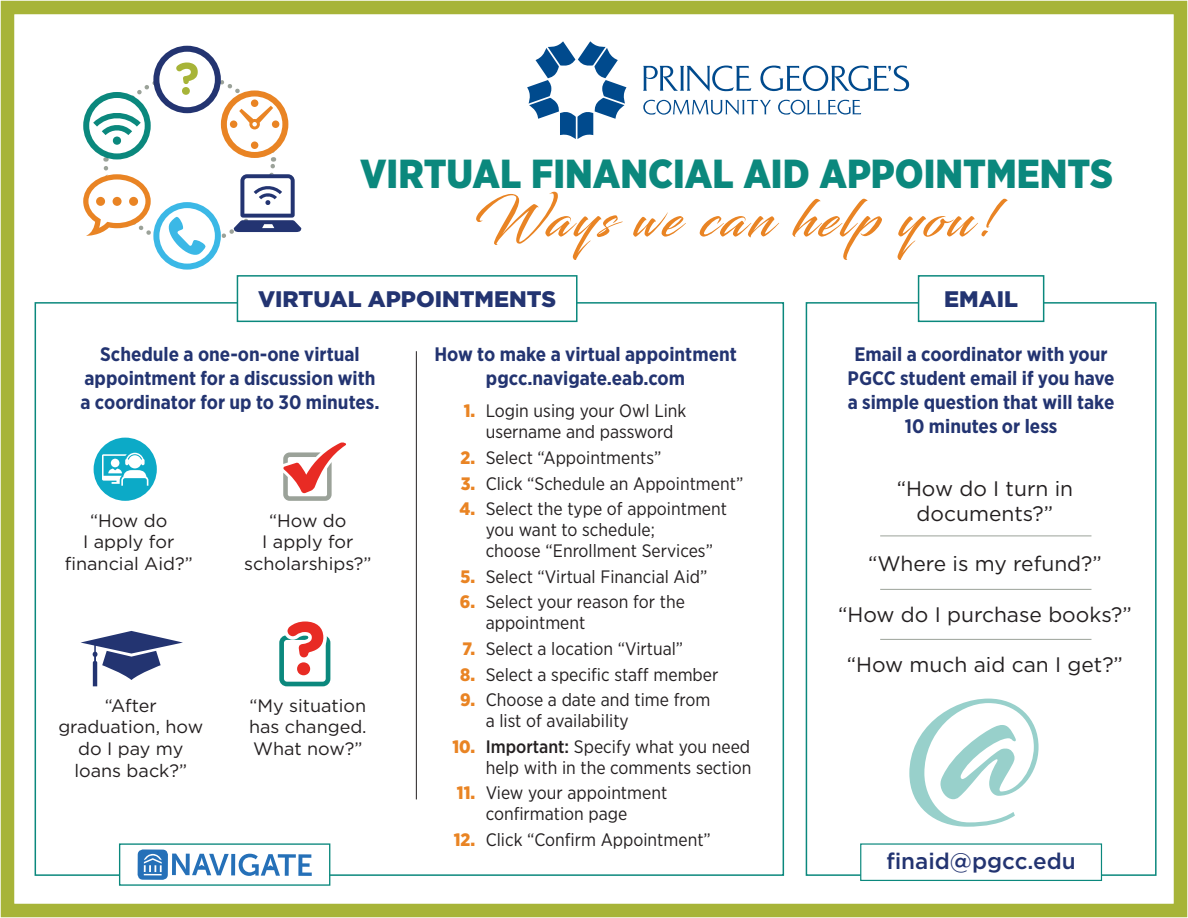
<style>
.page{position:relative;width:1188px;height:918px;background:#fff}
.page>*{position:absolute;margin:0;border:0;box-sizing:border-box;transform-origin:0 0}
.t1{font:51px "Blacksword";letter-spacing:.07em;color:#e98424}
.t2{font:900 40.5px "Gotham Narrow";color:#0b887d}
.t3{font:900 22.5px "Gotham";color:#233471}
.t4{font:500 22.5px "Gotham";color:#233471}
.t5{font:21px/25.2px "Gotham";color:#231f20;text-align:center}
.t6{font:700 19.5px/24px "Gotham Narrow";color:#233471;text-align:center}
.t7{font:18px/21px "Gotham Narrow";color:#231f20}
.t8{font:18px/21.6px "Gotham";color:#231f20;text-align:center}
.s1{font-weight:900;color:#e98424}
.s2{font-weight:500}
</style>
<div class="page">
<div style="left:1px;top:1px;width:1186px;height:916px;border:14px solid #a7b438"></div>
<svg style="left:527px;top:41px;width:100px;height:98px"></svg>
<svg style="left:643px;top:65px;width:108px;height:27px"></svg>
<svg style="left:760px;top:65px;width:149px;height:26px"></svg>
<svg style="left:643px;top:100px;width:128px;height:15px"></svg>
<svg style="left:778px;top:100px;width:83px;height:15px"></svg>
<svg style="left:83px;top:45px;width:218px;height:225px"></svg>
<div style="left:237px;top:275px;width:341px;height:47px;background:#fff;border:2px solid #0b887d"></div>
<hr style="left:416px;top:351px;width:1px;height:448px;background:#231f20">
<div style="left:94px;top:438px;width:63px;height:63px;background:#0caac7;border-radius:50%"></div>
<svg style="left:102px;top:453px;width:46px;height:33px"></svg>
<svg style="left:283px;top:442px;width:63px;height:59px"></svg>
<svg style="left:81px;top:631px;width:102px;height:55px"></svg>
<div style="left:279px;top:635px;width:51px;height:51px;border:5px solid #0b887d;border-radius:5px"></div>
<svg style="left:282px;top:621px;width:47px;height:60px"></svg>
<div style="left:806px;top:302px;width:351px;height:574px;border:2px solid #0b887d"></div>
<div style="left:918px;top:275px;width:126px;height:47px;background:#fff;border:2px solid #0b887d"></div>
<div style="left:119px;top:843px;width:211px;height:43px;background:#fff;border:1px solid #0b887d"></div>
<svg style="left:172px;top:854px;width:57px;height:21px"></svg>
<svg style="left:231px;top:854px;width:4px;height:21px"></svg>
<svg style="left:239px;top:854px;width:73px;height:22px"></svg>
<div style="left:138px;top:849px;width:30px;height:31px;background:#2570b8;border-radius:5px"></div>
<svg style="left:144px;top:854px;width:18px;height:21px"></svg>
<div style="left:860px;top:843px;width:242px;height:38px;background:#fff;border:1px solid #0b887d"></div>
<hr style="left:880px;top:536px;width:211px;height:1px;background:#9ba299">
<hr style="left:880px;top:589px;width:211px;height:1px;background:#9ba299">
<hr style="left:880px;top:639px;width:211px;height:1px;background:#9ba299">
<svg style="left:909px;top:699px;width:130px;height:128px"></svg>
<h2 class="t2" style="left:360px;top:147px;width:754px">VIRTUAL FINANCIAL AID APPOINTMENTS</h2>
<h1 class="t1" style="left:475px;top:189px;width:525px">Ways we can help you!</h1>
<p class="t3" style="left:258px;top:283px;width:300px">VIRTUAL APPOINTMENTS</p>
<p class="t6" style="left:80px;top:342px;width:301px">Schedule a one-on-one virtual appointment for a discussion with a coordinator for up to 30 minutes.</p>
<p class="t6" style="left:434px;top:342px;width:304px">How to make a virtual appointment pgcc.navigate.eab.com</p>
<p class="t3" style="left:944px;top:283px;width:75px">EMAIL</p>
<p class="t6" style="left:848px;top:342px;width:268px">Email a coordinator with your<br>PGCC student email if you have a simple question that will take<br>10 minutes or less</p>
<p class="t7" style="left:464px;top:400px;width:224px;text-align:center"><span class="s1">1.</span> Login using your Owl Link username and password</p>
<p class="t7" style="left:461px;top:447px;width:202px"><span class="s1">2.</span> Select “Appointments”</p>
<p class="t7" style="left:461px;top:472px;width:284px"><span class="s1">3.</span> Click “Schedule an Appointment”</p>
<p class="t7" style="left:486px;top:498px;width:243px;text-indent:-26px"><span class="s1">4.</span> Select the type of appointment you want to schedule;<br>choose “Enrollment Services”</p>
<p class="t7" style="left:461px;top:566px;width:248px"><span class="s1">5.</span> Select “Virtual Financial Aid”</p>
<p class="t7" style="left:486px;top:591px;width:201px;text-indent:-26px"><span class="s1">6.</span> Select your reason for the appointment</p>
<p class="t7" style="left:462px;top:638px;width:222px"><span class="s1">7.</span> Select a location “Virtual”</p>
<p class="t7" style="left:460px;top:663px;width:260px"><span class="s1">8.</span> Select a specific staff member</p>
<p class="t7" style="left:486px;top:689px;width:226px;text-indent:-26px"><span class="s1">9.</span> Choose a date and time from a list of availability</p>
<p class="t7" style="left:452px;top:736px;width:301px;text-align:right"><span class="s1">10.</span> <span class="s2">Important:</span> Specify what you need help with in the comments section</p>
<p class="t7" style="left:486px;top:782px;width:183px;text-indent:-29px"><span class="s1">11.</span> View your appointment confirmation page</p>
<p class="t7" style="left:454px;top:829px;width:259px"><span class="s1">12.</span> Click “Confirm Appointment”</p>
<p class="t5" style="left:897px;top:475px;width:178px">“How do I turn in documents?”</p>
<p class="t5" style="left:868px;top:551px;width:235px">“Where is my refund?”</p>
<p class="t5" style="left:838px;top:601px;width:295px">“How do I purchase books?”</p>
<p class="t5" style="left:847px;top:652px;width:278px">“How much aid can I get?”</p>
<p class="t8" style="left:65px;top:509px;width:130px">“How do<br>I apply for financial Aid?”</p>
<p class="t8" style="left:244px;top:509px;width:129px">“How do<br>I apply for scholarships?”</p>
<p class="t8" style="left:58px;top:694px;width:146px">“After graduation, how do I pay my loans back?”</p>
<p class="t8" style="left:249px;top:694px;width:119px;text-align:justify">“My situation has changed.<br>What now?”</p>
<p class="t4" style="left:886px;top:847px;width:191px">finaid@pgcc.edu</p>
</div>
